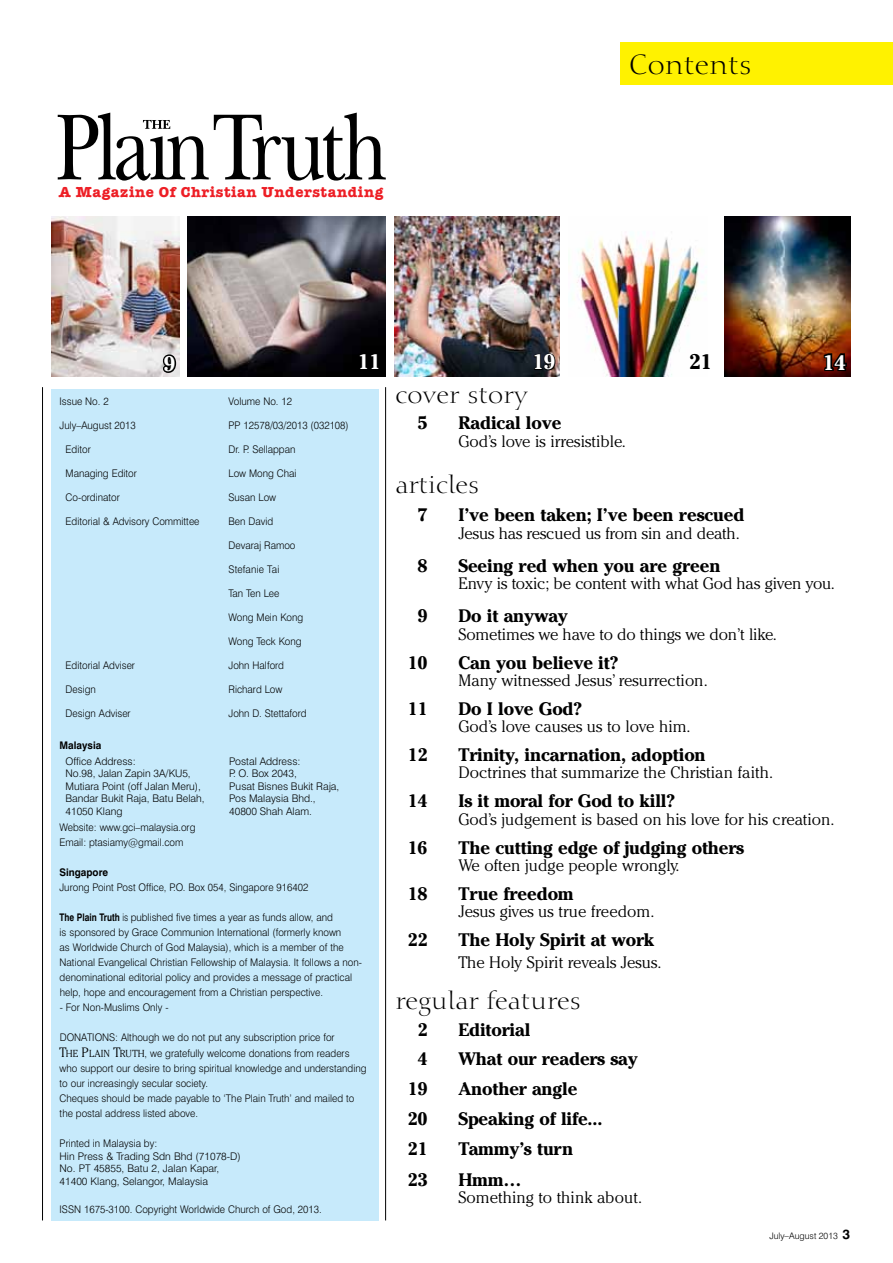
<style>
.page{position:relative;width:893px;height:1263px;background:#fff}
.page>*{position:absolute;margin:0;border:0;box-sizing:border-box;transform-origin:0 0}
.t1{font:27px "Calligraphic 810 BT";color:#000}
.t2{font:24px "Calligraphic 810 BT";color:#000}
.t3{font:700 21px "Cheltenham";color:#fff}
.t4{font:700 21px "Cheltenham";color:#000}
.t5{font:700 18px "Cheltenham";letter-spacing:-.01em;color:#000}
.t6{font:300 16.5px "Cheltenham";color:#000}
.t7{font:300 16.5px "Cheltenham";letter-spacing:-.02em;color:#000}
.t8{font:700 15px "American Typewriter";letter-spacing:.04em;color:#ed1e25}
.t9{font:300 10.5px/15px "Swiss 721 BT";color:#000;scale:.95 1}
.t10{font:300 10.5px/15px "Swiss 721 BT";color:#000;scale:.8 1}
.t11{font:300 10.5px/12.6px "Swiss 721 BT";color:#000}
.t12{font:700 10.5px "Swiss 721 BT";color:#000;scale:.95 1}
.t13{font:300 9px "Swiss 721 BT";color:#000}
.s1{font-weight:700}
.s2{font-family:"Cheltenham";font-size:13.5px}
.s3{font-family:"Cheltenham";font-size:10.2px}
.s4{font-weight:700;font-size:13.5px}
</style>
<div class="page">
<svg style="left:58px;top:113px;width:328px;height:68px"></svg>
<img style="left:725px;top:216px;width:125px;height:160px">
<img style="left:577px;top:235px;width:127px;height:141px">
<img style="left:394px;top:216px;width:166px;height:160px">
<img style="left:188px;top:216px;width:198px;height:160px">
<img style="left:51px;top:216px;width:129px;height:160px">
<div style="left:621px;top:43px;width:272px;height:41px;background:#fff200"></div>
<div style="left:51px;top:388px;width:327px;height:832px;background:#c7eafb"></div>
<hr style="left:42px;top:387px;width:1px;height:833px;background:#000">
<hr style="left:385px;top:387px;width:1px;height:833px;background:#000">
<svg style="left:822px;top:352px;width:26px;height:21px"></svg>
<svg style="left:687px;top:351px;width:17px;height:21px"></svg>
<svg style="left:533px;top:353px;width:23px;height:18px"></svg>
<svg style="left:357px;top:351px;width:25px;height:21px"></svg>
<svg style="left:161px;top:353px;width:17px;height:21px"></svg>
<h3 class="t8" style="left:59px;top:179px;width:326px">A Magazine Of Christian Understanding</h3>
<h1 class="t1" style="left:629px;top:48px;width:124px">Contents</h1>
<h3 class="t3" style="left:163px;top:351px;width:13px">9</h3>
<h3 class="t3" style="left:357px;top:349px;width:25px">11</h3>
<h3 class="t3" style="left:532px;top:349px;width:25px">19</h3>
<h3 class="t4" style="left:689px;top:349px;width:25px">21</h3>
<h3 class="t3" style="left:823px;top:350px;width:25px">14</h3>
<p class="t9" style="left:60px;top:393px;width:53px">Issue No. 2</p>
<p class="t9" style="left:228px;top:393px;width:68px">Volume No. 12</p>
<p class="t9" style="left:60px;top:417px;width:82px">July–August 2013</p>
<p class="t9" style="left:228px;top:417px;width:128px">PP 12578/03/2013 (032108)</p>
<p class="t9" style="left:66px;top:441px;width:28px">Editor</p>
<p class="t9" style="left:228px;top:441px;width:72px">Dr. P. Sellappan</p>
<p class="t9" style="left:66px;top:465px;width:77px">Managing Editor</p>
<p class="t9" style="left:229px;top:465px;width:73px">Low Mong Chai</p>
<p class="t9" style="left:66px;top:489px;width:59px">Co-ordinator</p>
<p class="t9" style="left:229px;top:489px;width:52px">Susan Low</p>
<p class="t9" style="left:66px;top:513px;width:143px">Editorial &amp; Advisory Committee</p>
<p class="t9" style="left:229px;top:513px;width:49px">Ben David</p>
<p class="t9" style="left:229px;top:537px;width:72px">Devaraj Ramoo</p>
<p class="t9" style="left:229px;top:561px;width:55px">Stefanie Tai</p>
<p class="t9" style="left:229px;top:585px;width:55px">Tan Ten Lee</p>
<p class="t9" style="left:229px;top:609px;width:80px">Wong Mein Kong</p>
<p class="t9" style="left:229px;top:633px;width:78px">Wong Teck Kong</p>
<p class="t9" style="left:66px;top:657px;width:75px">Editorial Adviser</p>
<p class="t9" style="left:229px;top:657px;width:60px">John Halford</p>
<p class="t9" style="left:66px;top:681px;width:33px">Design</p>
<p class="t9" style="left:229px;top:681px;width:58px">Richard Low</p>
<p class="t9" style="left:66px;top:705px;width:70px">Design Adviser</p>
<p class="t9" style="left:229px;top:705px;width:84px">John D. Stettaford</p>
<p class="t12" style="left:60px;top:739px;width:45px">Malaysia</p>
<p class="t11" style="left:66px;top:754px;width:141px">Office Address:<br>No.98, Jalan Zapin 3A/KU5,<br>Mutiara Point (off Jalan Meru),<br>Bandar Bukit Raja, Batu Belah,<br>41050 Klang</p>
<p class="t11" style="left:229px;top:754px;width:112px">Postal Address:<br>P. O. Box 2043,<br>Pusat Bisnes Bukit Raja,<br>Pos Malaysia Bhd.,<br>40800 Shah Alam.</p>
<p class="t9" style="left:60px;top:819px;width:145px">Website: www.gci–malaysia.org<br>Email: ptasiamy@gmail.com</p>
<p class="t12" style="left:60px;top:865px;width:53px">Singapore</p>
<p class="t9" style="left:60px;top:879px;width:263px">Jurong Point Post Office, P.O. Box 054, Singapore 916402</p>
<p class="t10" style="left:60px;top:909px;width:380px"><span class="s1">The Plain Truth</span> is published five times a year as funds allow, and<br>is sponsored by Grace Communion International (formerly known<br>as Worldwide Church of God Malaysia), which is a member of the National Evangelical Christian Fellowship of Malaysia. It follows a non&shy;denominational editorial policy and provides a message of practical help, hope and encouragement from a Christian perspective.</p>
<p class="t9" style="left:60px;top:999px;width:116px">- For Non-Muslims Only -</p>
<p class="t9" style="left:60px;top:1029px;width:307px;line-height:16.2px">DONATIONS: Although we do not put any subscription price for<br><span class="s2">T</span><span class="s3">HE</span> <span class="s2">P</span><span class="s3">LAIN</span> <span class="s2">T</span><span class="s3">RUTH</span>, we gratefully welcome donations from readers</p>
<p class="t9" style="left:60px;top:1061px;width:325px">who support our desire to bring spiritual knowledge and understanding to our increasingly secular society.<br>Cheques should be made payable to ‘The Plain Truth’ and mailed to the postal address listed above.</p>
<p class="t9" style="left:60px;top:1137px;width:192px;line-height:12.6px">Printed in Malaysia by:<br>Hin Press &amp; Trading Sdn Bhd (71078-D)<br>No. PT 45855, Batu 2, Jalan Kapar,<br>41400 Klang, Selangor, Malaysia</p>
<p class="t9" style="left:60px;top:1201px;width:278px">ISSN 1675-3100. Copyright Worldwide Church of God, 2013.</p>
<h2 class="t2" style="left:395px;top:380px;width:134px">cover story</h2>
<h3 class="t5" style="left:417px;top:412px;width:12px">5</h3>
<h3 class="t5" style="left:458px;top:412px;width:104px">Radical love</h3>
<h3 class="t6" style="left:458px;top:432px;width:169px">God’s love is irresistible.</h3>
<h2 class="t2" style="left:395px;top:469px;width:86px">articles</h2>
<h3 class="t5" style="left:417px;top:504px;width:12px">7</h3>
<h3 class="t5" style="left:458px;top:504px;width:288px">I’ve been taken; I’ve been rescued</h3>
<h3 class="t6" style="left:458px;top:523px;width:283px">Jesus has rescued us from sin and death.</h3>
<h3 class="t5" style="left:417px;top:555px;width:12px">8</h3>
<h3 class="t5" style="left:458px;top:555px;width:264px">Seeing red when you are green</h3>
<h3 class="t7" style="left:458px;top:574px;width:378px">Envy is toxic; be content with what God has given you.</h3>
<h3 class="t5" style="left:417px;top:605px;width:12px">9</h3>
<h3 class="t5" style="left:458px;top:605px;width:111px">Do it anyway</h3>
<h3 class="t6" style="left:458px;top:624px;width:320px">Sometimes we have to do things we don’t like.</h3>
<h3 class="t5" style="left:408px;top:651px;width:21px">10</h3>
<h3 class="t5" style="left:458px;top:651px;width:162px">Can you believe it?</h3>
<h3 class="t6" style="left:458px;top:671px;width:251px">Many witnessed Jesus’ resurrection.</h3>
<h3 class="t5" style="left:408px;top:698px;width:21px">11</h3>
<h3 class="t5" style="left:458px;top:698px;width:126px">Do I love God?</h3>
<h3 class="t6" style="left:458px;top:717px;width:234px">God’s love causes us to love him.</h3>
<h3 class="t5" style="left:408px;top:744px;width:21px">12</h3>
<h3 class="t5" style="left:458px;top:744px;width:249px">Trinity, incarnation, adoption</h3>
<h3 class="t6" style="left:458px;top:763px;width:316px">Doctrines that summarize the Christian faith.</h3>
<h3 class="t5" style="left:408px;top:790px;width:21px">14</h3>
<h3 class="t5" style="left:458px;top:790px;width:219px">Is it moral for God to kill?</h3>
<h3 class="t6" style="left:458px;top:809px;width:378px">God’s judgement is based on his love for his creation.</h3>
<h3 class="t5" style="left:408px;top:836px;width:21px">16</h3>
<h3 class="t5" style="left:458px;top:836px;width:287px">The cutting edge of judging others</h3>
<h3 class="t6" style="left:458px;top:856px;width:223px">We often judge people wrongly.</h3>
<h3 class="t5" style="left:408px;top:883px;width:21px">18</h3>
<h3 class="t5" style="left:458px;top:883px;width:117px">True freedom</h3>
<h3 class="t6" style="left:458px;top:902px;width:197px">Jesus gives us true freedom.</h3>
<h3 class="t5" style="left:408px;top:929px;width:21px">22</h3>
<h3 class="t5" style="left:458px;top:929px;width:197px">The Holy Spirit at work</h3>
<h3 class="t6" style="left:458px;top:952px;width:205px">The Holy Spirit reveals Jesus.</h3>
<h2 class="t2" style="left:395px;top:986px;width:187px">regular features</h2>
<h3 class="t5" style="left:417px;top:1019px;width:12px">2</h3>
<h3 class="t5" style="left:458px;top:1019px;width:73px">Editorial</h3>
<h3 class="t5" style="left:417px;top:1048px;width:12px">4</h3>
<h3 class="t5" style="left:458px;top:1048px;width:181px">What our readers say</h3>
<h3 class="t5" style="left:408px;top:1078px;width:21px">19</h3>
<h3 class="t5" style="left:458px;top:1078px;width:120px">Another angle</h3>
<h3 class="t5" style="left:408px;top:1108px;width:21px">20</h3>
<h3 class="t5" style="left:458px;top:1108px;width:145px">Speaking of life...</h3>
<h3 class="t5" style="left:408px;top:1138px;width:21px">21</h3>
<h3 class="t5" style="left:458px;top:1138px;width:116px">Tammy’s turn</h3>
<h3 class="t5" style="left:408px;top:1169px;width:21px">23</h3>
<h3 class="t5" style="left:458px;top:1169px;width:65px">Hmm…</h3>
<h3 class="t6" style="left:458px;top:1188px;width:185px">Something to think about.</h3>
<p class="t13" style="left:769px;top:1230px;width:82px">July–August 2013 <span class="s4">3</span></p>
</div>
